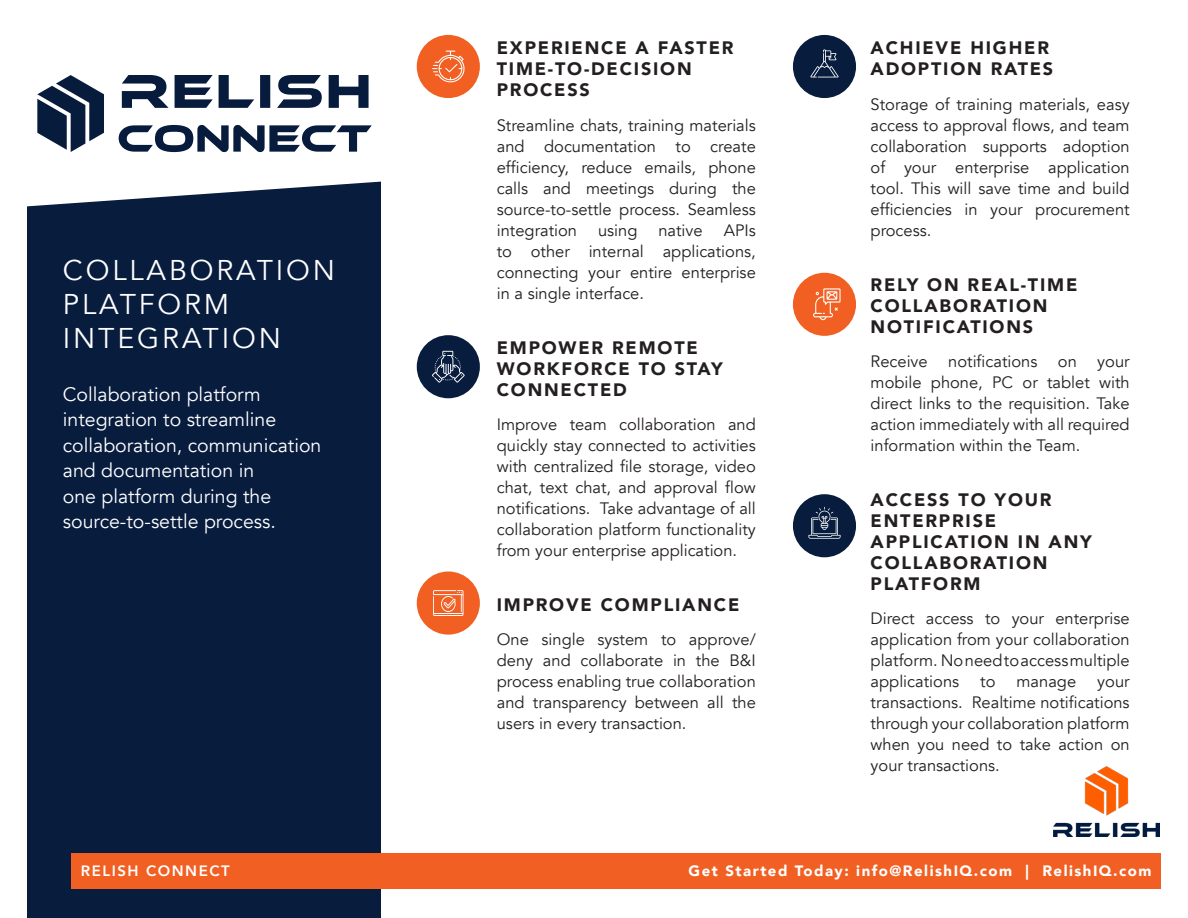
<style>
.page{position:relative;width:1188px;height:918px;background:#fff}
.page>*{position:absolute;margin:0;border:0;box-sizing:border-box;transform-origin:0 0}
.t1{font:28.5px/34.2px "Avenir";letter-spacing:.1em;color:#fff}
.t2{font:19.5px/25.5px "Avenir";color:#fff}
.t3{font:900 18px/21px "Avenir";letter-spacing:.1em;color:#231f20}
.t4{font:16.5px/21px "Avenir";color:#231f20;text-align:justify}
.t5{font:900 15px "Avenir";letter-spacing:.1em;color:#fff}
.t6{font:800 15px "Avenir";letter-spacing:.1em;color:#fff}
</style>
<div class="page">
<div style="left:27px;top:171px;width:353px;height:747px;background:#081c3e"></div>
<div style="left:71px;top:853px;width:1090px;height:36px;background:#f15f22"></div>
<div style="left:417px;top:35px;width:63px;height:63px;background:#f15f22;border-radius:50%"></div>
<svg style="left:432px;top:51px;width:33px;height:32px"></svg>
<div style="left:417px;top:335px;width:63px;height:63px;background:#081c3e;border-radius:50%"></div>
<svg style="left:432px;top:351px;width:33px;height:32px"></svg>
<div style="left:417px;top:571px;width:63px;height:64px;background:#f15f22;border-radius:50%"></div>
<svg style="left:433px;top:590px;width:31px;height:26px"></svg>
<div style="left:793px;top:35px;width:63px;height:63px;background:#081c3e;border-radius:50%"></div>
<svg style="left:810px;top:50px;width:29px;height:27px"></svg>
<div style="left:793px;top:494px;width:63px;height:63px;background:#081c3e;border-radius:50%"></div>
<svg style="left:808px;top:507px;width:33px;height:32px"></svg>
<div style="left:793px;top:273px;width:63px;height:63px;background:#f15f22;border-radius:50%"></div>
<svg style="left:813px;top:288px;width:28px;height:32px"></svg>
<img style="left:1054px;top:766px;width:106px;height:71px">
<svg style="left:27px;top:75px;width:354px;height:133px"></svg>
<p class="t1" style="left:63px;top:253px;width:274px">COLLABORATION<br>PLATFORM<br>INTEGRATION</p>
<p class="t2" style="left:63px;top:382px;width:260px">Collaboration platform integration to streamline collaboration, communication</p>
<p class="t2" style="left:63px;top:458px;width:215px">and documentation in one platform during the source-to-settle process.</p>
<p class="t3" style="left:497px;top:37px;width:238px">EXPERIENCE A FASTER<br>TIME-TO-DECISION<br>PROCESS</p>
<p class="t4" style="left:497px;top:115px;width:261px">Streamline chats, training materials and documentation to create efficiency, reduce emails, phone calls and meetings during the source-to-settle process. Seamless integration</p>
<p class="t4" style="left:497px;top:220px;width:261px;text-indent:227px">APIs to other internal applications, connecting your entire enterprise in a single interface.</p>
<p class="t3" style="left:497px;top:336px;width:228px">EMPOWER REMOTE<br>WORKFORCE TO STAY<br>CONNECTED</p>
<p class="t4" style="left:497px;top:414px;width:261px">Improve team collaboration and quickly stay connected to activities with centralized file storage, video chat, text chat, and approval flow notifications. Take advantage of all collaboration platform functionality from your enterprise application.</p>
<p class="t3" style="left:497px;top:594px;width:244px">IMPROVE COMPLIANCE</p>
<p class="t4" style="left:497px;top:629px;width:261px">One single system to approve/ deny and collaborate in the B&amp;I process enabling true collaboration and transparency between all the users in every transaction.</p>
<p class="t4" style="left:598px;top:220px;width:41px">using</p>
<p class="t4" style="left:658px;top:220px;width:46px">native</p>
<p class="t3" style="left:871px;top:37px;width:184px">ACHIEVE HIGHER<br>ADOPTION RATES</p>
<p class="t4" style="left:871px;top:94px;width:261px">Storage of training materials, easy access to approval flows, and team collaboration supports adoption of your enterprise application tool. This will save time and build efficiencies in your procurement process.</p>
<p class="t3" style="left:871px;top:273px;width:208px">RELY ON REAL-TIME<br>COLLABORATION<br>NOTIFICATIONS</p>
<p class="t4" style="left:871px;top:351px;width:261px">Receive notifications on your mobile phone, PC or tablet with direct links to the requisition. Take action immediately with all required information within the Team.</p>
<p class="t3" style="left:871px;top:489px;width:223px">ACCESS TO YOUR<br>ENTERPRISE<br>APPLICATION IN ANY<br>COLLABORATION<br>PLATFORM</p>
<p class="t4" style="left:871px;top:608px;width:261px">Direct access to your enterprise application from your collaboration platform. No need to access multiple applications</p>
<p class="t4" style="left:980px;top:671px;width:17px">to</p>
<p class="t4" style="left:1017px;top:671px;width:61px">manage</p>
<p class="t4" style="left:871px;top:671px;width:261px;text-indent:227px">your transactions. Realtime notifications through your collaboration platform when you need to take action on your transactions.</p>
<p class="t6" style="left:81px;top:859px;width:150px">RELISH CONNECT</p>
<p class="t5" style="left:689px;top:857px;width:464px">Get Started Today: info@RelishIQ.com | RelishIQ.com</p>
</div>
